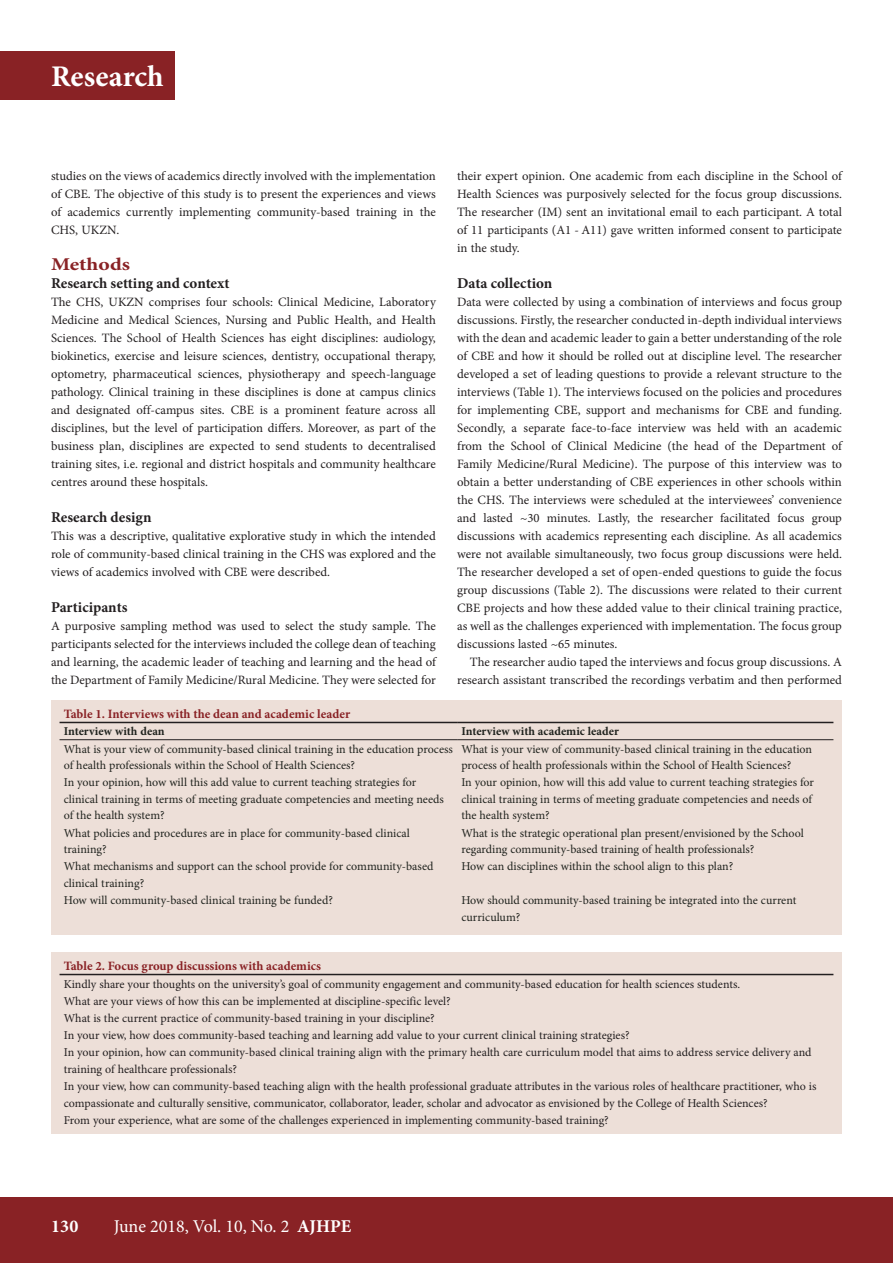
<style>
.page{position:relative;width:893px;height:1263px;background:#fff}
.page>*{position:absolute;margin:0;border:0;box-sizing:border-box;transform-origin:0 0}
.t1{font:700 30px "Minion Pro";color:#fff}
.t2{font:18px "Minion Pro";color:#fff}
.B_HEAD{font:700 18px "Minion Pro";color:#892225;scale:1.2 1}
.t3{font:700 18px "Minion Pro";color:#fff}
.C_HEAD{font:700 15px "Minion Pro";color:#231f20}
.BODY_TEXT_1ST_PARAGR{font:12.75px/18px "Minion Pro";color:#231f20;text-align:justify}
.BODY_TEXT_INDENT{font:12.75px/18px "Minion Pro";color:#231f20;text-align:justify}
.TABLE_HEAD{font:700 12.75px "Minion Pro";color:#892225}
.TABLE_COPY{font:12px/16.5px "Minion Pro";color:#20231e}
.TABLE_COPY-2{font:12px/16.5px "Minion Pro";color:#231f20}
.TABLE_FIELD_NAME{font:700 12px "Minion Pro";color:#20231e}
.s1{font-weight:700}
</style>
<div class="page">
<div style="left:0;top:1197px;width:893px;height:66px;background:#892225"></div>
<div style="left:0;top:51px;width:174px;height:49px;background:#892225"></div>
<div style="left:51px;top:700px;width:791px;height:234px;background:#eddfd8"></div>
<hr style="left:60px;top:722px;width:397px;height:1px;background:#231f20">
<hr style="left:457px;top:722px;width:376px;height:1px;background:#231f20">
<hr style="left:60px;top:739px;width:397px;height:1px;background:#231f20">
<hr style="left:457px;top:739px;width:376px;height:1px;background:#231f20">
<div style="left:51px;top:952px;width:791px;height:182px;background:#eddfd8"></div>
<hr style="left:60px;top:974px;width:773px;height:1px;background:#231f20">
<h1 class="t1" style="left:51px;top:56px;width:114px">Research</h1>
<p class="BODY_TEXT_INDENT" style="left:51px;top:167px;width:386px">studies on the views of academics directly involved with the implementation of CBE. The objective of this study is to present the experiences and views of academics currently implementing community-based training in the CHS, UKZN.</p>
<h2 class="B_HEAD" style="left:51px;top:252px;width:67px">Methods</h2>
<h3 class="C_HEAD" style="left:51px;top:273px;width:180px">Research setting and context</h3>
<p class="BODY_TEXT_1ST_PARAGR" style="left:51px;top:293px;width:386px">The CHS, UKZN comprises four schools: Clinical Medicine, Laboratory Medicine and Medical Sciences, Nursing and Public Health, and Health Sciences. The School of Health Sciences has eight disciplines: audiology, biokinetics, exercise and leisure sciences, dentistry, occupational therapy, optometry, pharmaceutical sciences, physiotherapy and speech-language pathology. Clinical training in these disciplines is done at campus clinics and designated off-campus sites. CBE is a prominent feature across all disciplines, but the level of participation differs. Moreover, as part of the business plan, disciplines are expected to send students to decentralised training sites, i.e. regional and district hospitals and community healthcare centres around these hospitals.</p>
<h3 class="C_HEAD" style="left:51px;top:507px;width:102px">Research design</h3>
<p class="BODY_TEXT_1ST_PARAGR" style="left:51px;top:527px;width:386px">This was a descriptive, qualitative explorative study in which the intended role of community-based clinical training in the CHS was explored and the views of academics involved with CBE were described.</p>
<h3 class="C_HEAD" style="left:51px;top:597px;width:78px">Participants</h3>
<p class="BODY_TEXT_1ST_PARAGR" style="left:51px;top:617px;width:386px">A purposive sampling method was used to select the study sample. The participants selected for the interviews included the college dean of teaching and learning, the academic leader of teaching and learning and the head of the Department of Family Medicine/Rural Medicine. They were selected for</p>
<p class="BODY_TEXT_1ST_PARAGR" style="left:457px;top:167px;width:386px">their expert opinion. One academic from each discipline in the School of Health Sciences was purposively selected for the focus group discussions.<br>The researcher (IM) sent an invitational email to each participant. A total of 11 participants (A1 - A11) gave written informed consent to participate in the study.</p>
<h3 class="C_HEAD" style="left:457px;top:273px;width:97px">Data collection</h3>
<p class="BODY_TEXT_1ST_PARAGR" style="left:457px;top:293px;width:386px">Data were collected by using a combination of interviews and focus group discussions. Firstly, the researcher conducted in-depth individual interviews with the dean and academic leader to gain a better understanding of the role of CBE and how it should be rolled out at discipline level. The researcher developed a set of leading questions to provide a relevant structure to the interviews (Table 1). The interviews focused on the policies and procedures for implementing CBE, support and mechanisms for CBE and funding.<br>Secondly, a separate face-to-face interview was held with an academic from the School of Clinical Medicine (the head of the Department of Family Medicine/Rural Medicine). The purpose of this interview was to obtain a better understanding of CBE experiences in other schools within the CHS. The interviews were scheduled at the interviewees’ convenience and lasted ~30 minutes. Lastly, the researcher facilitated focus group discussions with academics representing each discipline. As all academics were not available simultaneously, two focus group discussions were held.<br>The researcher developed a set of open-ended questions to guide the focus group discussions (Table 2). The discussions were related to their current CBE projects and how these added value to their clinical training practice, as well as the challenges experienced with implementation. The focus group discussions lasted ~65 minutes.</p>
<p class="BODY_TEXT_INDENT" style="left:457px;top:653px;width:386px;text-align:right">The researcher audio taped the interviews and focus group discussions. A research assistant transcribed the recordings verbatim and then performed</p>
<p class="TABLE_HEAD" style="left:64px;top:705px;width:288px">Table 1. Interviews with the dean and academic leader</p>
<p class="TABLE_FIELD_NAME" style="left:64px;top:723px;width:102px">Interview with dean</p>
<p class="TABLE_FIELD_NAME" style="left:461px;top:723px;width:159px">Interview with academic leader</p>
<p class="TABLE_COPY" style="left:64px;top:741px;width:391px">What is your view of community-based clinical training in the education process of health professionals within the School of Health Sciences?</p>
<p class="TABLE_COPY" style="left:461px;top:741px;width:352px">What is your view of community-based clinical training in the education process of health professionals within the School of Health Sciences?</p>
<p class="TABLE_COPY" style="left:64px;top:774px;width:382px">In your opinion, how will this add value to current teaching strategies for clinical training in terms of meeting graduate competencies and meeting needs of the health system?</p>
<p class="TABLE_COPY" style="left:461px;top:774px;width:354px">In your opinion, how will this add value to current teaching strategies for clinical training in terms of meeting graduate competencies and needs of the health system?</p>
<p class="TABLE_COPY" style="left:64px;top:825px;width:348px">What policies and procedures are in place for community-based clinical training?</p>
<p class="TABLE_COPY" style="left:461px;top:825px;width:344px">What is the strategic operational plan present/envisioned by the School regarding community-based training of health professionals?</p>
<p class="TABLE_COPY" style="left:64px;top:858px;width:371px">What mechanisms and support can the school provide for community-based clinical training?</p>
<p class="TABLE_COPY" style="left:461px;top:858px;width:273px">How can disciplines within the school align to this plan?</p>
<p class="TABLE_COPY" style="left:64px;top:892px;width:271px">How will community-based clinical training be funded?</p>
<p class="TABLE_COPY" style="left:461px;top:892px;width:336px">How should community-based training be integrated into the current curriculum?</p>
<p class="TABLE_HEAD" style="left:64px;top:957px;width:259px">Table 2. Focus group discussions with academics</p>
<p class="TABLE_COPY-2" style="left:64px;top:975px;width:678px">Kindly share your thoughts on the university’s goal of community engagement and community-based education for health sciences students.</p>
<p class="TABLE_COPY-2" style="left:64px;top:993px;width:389px">What are your views of how this can be implemented at discipline-specific level?</p>
<p class="TABLE_COPY-2" style="left:64px;top:1010px;width:373px">What is the current practice of community-based training in your discipline?</p>
<p class="TABLE_COPY-2" style="left:64px;top:1027px;width:567px">In your view, how does community-based teaching and learning add value to your current clinical training strategies?</p>
<p class="TABLE_COPY-2" style="left:64px;top:1044px;width:749px">In your opinion, how can community-based clinical training align with the primary health care curriculum model that aims to address service delivery and training of healthcare professionals?</p>
<p class="TABLE_COPY-2" style="left:64px;top:1078px;width:754px">In your view, how can community-based teaching align with the health professional graduate attributes in the various roles of healthcare practitioner, who is compassionate and culturally sensitive, communicator, collaborator, leader, scholar and advocator as envisioned by the College of Health Sciences?</p>
<p class="TABLE_COPY-2" style="left:64px;top:1112px;width:547px">From your experience, what are some of the challenges experienced in implementing community-based training?</p>
<p class="t3" style="left:51px;top:1213px;width:29px">130</p>
<p class="t2" style="left:114px;top:1214px;width:239px">June 2018, Vol. 10, No. 2 <span class="s1">AJHPE</span></p>
</div>
